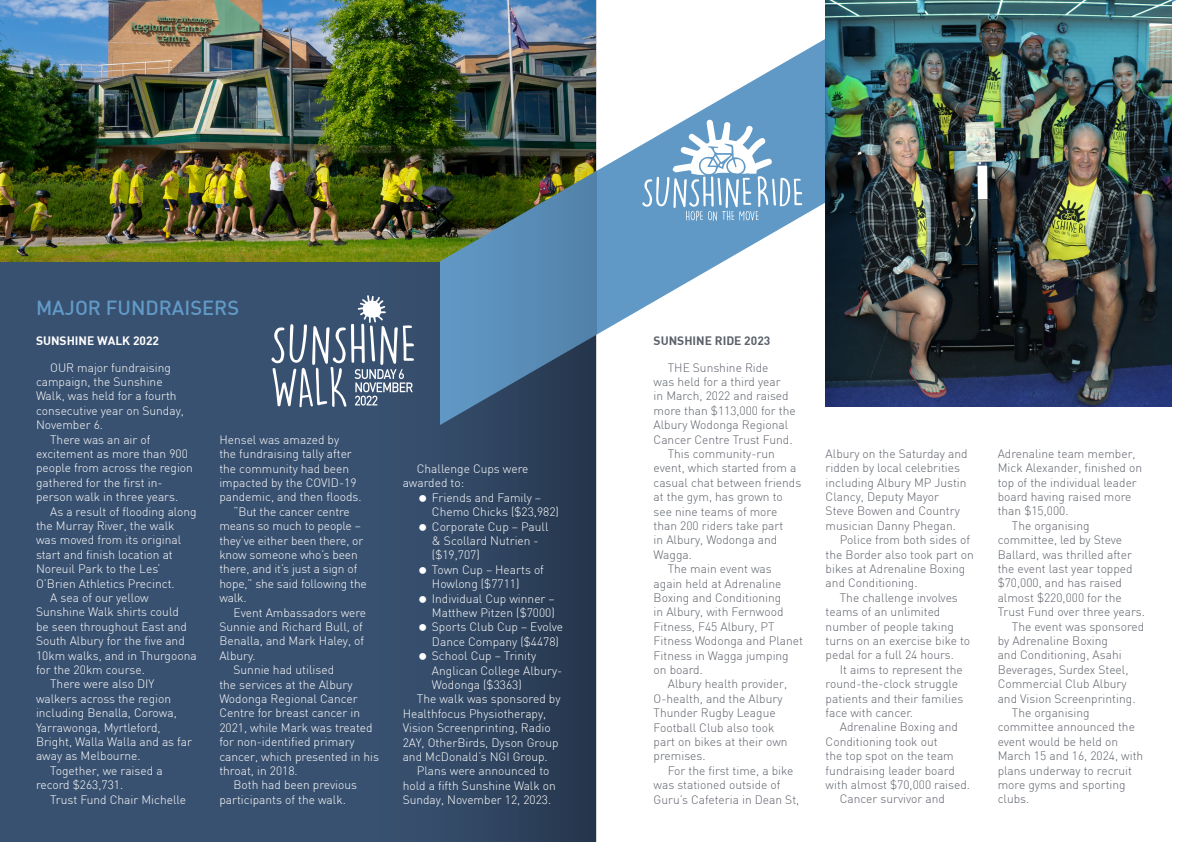
<style>
.page{position:relative;width:1191px;height:842px;background:#fff}
.page>*{position:absolute;margin:0;border:0;box-sizing:border-box;transform-origin:0 0}
.t1{font:500 20px "DIN";color:#619ac7}
.t2{font:300 12px/14.4px "DIN";color:#fff}
.t3{font:300 12px/14.4px "DIN";color:#5c6169}
.t4{font:700 12px "DIN";color:#fff}
.t5{font:700 12px "DIN";color:#5c6169}
</style>
<div class="page">
<div style="left:0;top:0;width:595px;height:842px;background:#395170"></div>
<img style="left:0;top:0;width:426px;height:261px">
<svg style="left:596px;top:0;width:580px;height:425px"></svg>
<img style="left:426px;top:0;width:170px;height:842px">
<svg style="left:271px;top:295px;width:143px;height:113px"></svg>
<img style="left:825px;top:0;width:346px;height:406px">
<svg style="left:642px;top:120px;width:161px;height:101px"></svg>
<p class="t1" style="left:36px;top:295px;width:205px">MAJOR FUNDRAISERS</p>
<p class="t4" style="left:36px;top:332px;width:125px">SUNSHINE WALK 2022</p>
<p class="t5" style="left:653px;top:332px;width:118px">SUNSHINE RIDE 2023</p>
<p class="t2" style="left:36px;top:360px;width:149px;text-indent:14px">OUR major fundraising campaign, the Sunshine<br>Walk, was held for a fourth consecutive year on Sunday,<br>November 6.</p>
<p class="t2" style="left:36px;top:432px;width:158px;text-indent:14px">There was an air of excitement as more than 900 people from across the region gathered for the first in&shy;person walk in three years.</p>
<p class="t2" style="left:36px;top:504px;width:162px;text-indent:14px">As a result of flooding along the Murray River, the walk was moved from its original start and finish location at<br>Noreuil Park to the Les’<br>O’Brien Athletics Precinct.</p>
<p class="t2" style="left:36px;top:590px;width:162px;text-indent:14px">A sea of our yellow<br>Sunshine Walk shirts could<br>be seen throughout East and<br>South Albury for the five and<br>10km walks, and in Thurgoona for the 20km course.</p>
<p class="t2" style="left:36px;top:677px;width:157px;text-indent:14px">There were also DIY walkers across the region including Benalla, Corowa,<br>Yarrawonga, Myrtleford,<br>Bright, Walla Walla and as far away as Melbourne.</p>
<p class="t2" style="left:36px;top:763px;width:128px;text-indent:14px">Together, we raised a record $263,731.</p>
<p class="t2" style="left:50px;top:792px;width:137px">Trust Fund Chair Michelle</p>
<p class="t3" style="left:653px;top:360px;width:144px;text-indent:14px">THE Sunshine Ride<br>was held for a third year<br>in March, 2022 and raised more than $113,000 for the<br>Albury Wodonga Regional<br>Cancer Centre Trust Fund.</p>
<p class="t3" style="left:653px;top:446px;width:149px;text-indent:14px">This community-run event, which started from a casual chat between friends at the gym, has grown to see nine teams of more than 200 riders take part<br>in Albury, Wodonga and<br>Wagga.</p>
<p class="t3" style="left:653px;top:561px;width:151px;text-indent:14px">The main event was again held at Adrenaline<br>Boxing and Conditioning<br>in Albury, with Fernwood<br>Fitness, F45 Albury, PT<br>Fitness Wodonga and Planet<br>Fitness in Wagga jumping on board.</p>
<p class="t3" style="left:653px;top:677px;width:135px;text-indent:14px">Albury health provider,<br>O-health, and the Albury<br>Thunder Rugby League<br>Football Club also took part on bikes at their own premises.</p>
<p class="t3" style="left:653px;top:763px;width:147px;text-indent:14px">For the first time, a bike was stationed outside of<br>Guru’s Cafeteria in Dean St,</p>
<p class="t2" style="left:219px;top:432px;width:144px">Hensel was amazed by<br>the fundraising tally after the community had been impacted by the COVID-19 pandemic, and then floods.</p>
<p class="t2" style="left:219px;top:504px;width:149px;text-indent:14px">“But the cancer centre means so much to people – they’ve either been there, or know someone who’s been there, and it’s just a sign of hope,” she said following the walk.</p>
<p class="t2" style="left:219px;top:605px;width:148px;text-indent:14px">Event Ambassadors were<br>Sunnie and Richard Bull, of<br>Benalla, and Mark Haley, of<br>Albury.</p>
<p class="t2" style="left:219px;top:662px;width:161px;text-indent:14px">Sunnie had utilised<br>the services at the Albury<br>Wodonga Regional Cancer<br>Centre for breast cancer in<br>2021, while Mark was treated for non-identified primary cancer, which presented in his throat, in 2018.</p>
<p class="t2" style="left:219px;top:778px;width:139px;text-indent:14px">Both had been previous participants of the walk.</p>
<p class="t2" style="left:403px;top:461px;width:127px;text-indent:14px">Challenge Cups were awarded to:</p>
<p class="t2" style="left:432px;top:490px;width:129px">Friends and Family –<br>Chemo Chicks ($23,982)</p>
<p class="t2" style="left:432px;top:519px;width:118px">Corporate Cup – Paull &amp; Scollard Nutrien - ($19,707)</p>
<p class="t2" style="left:432px;top:562px;width:113px">Town Cup – Hearts of<br>Howlong ($7711)</p>
<p class="t2" style="left:432px;top:591px;width:124px">Individual Cup winner –<br>Matthew Pitzen ($7000)</p>
<p class="t2" style="left:432px;top:620px;width:133px">Sports Club Cup – Evolve<br>Dance Company ($4478)</p>
<p class="t2" style="left:432px;top:648px;width:132px">School Cup – Trinity<br>Anglican College Albury-<br>Wodonga ($3363)</p>
<p class="t2" style="left:403px;top:692px;width:159px;text-indent:14px">The walk was sponsored by<br>Healthfocus Physiotherapy,<br>Vision Screenprinting, Radio<br>2AY, OtherBirds, Dyson Group and McDonald’s NGI Group.</p>
<p class="t2" style="left:403px;top:764px;width:155px;text-indent:14px">Plans were announced to hold a fifth Sunshine Walk on<br>Sunday, November 12, 2023.</p>
<p class="t3" style="left:825px;top:446px;width:143px">Albury on the Saturday and ridden by local celebrities including Albury MP Justin<br>Clancy, Deputy Mayor<br>Steve Bowen and Country musician Danny Phegan.</p>
<p class="t3" style="left:825px;top:532px;width:149px;text-indent:14px">Police from both sides of the Border also took part on bikes at Adrenaline Boxing and Conditioning.</p>
<p class="t3" style="left:825px;top:590px;width:146px;text-indent:14px">The challenge involves teams of an unlimited number of people taking turns on an exercise bike to pedal for a full 24 hours.</p>
<p class="t3" style="left:825px;top:662px;width:139px;text-indent:14px">It aims to represent the round-the-clock struggle patients and their families face with cancer.</p>
<p class="t3" style="left:825px;top:720px;width:146px;text-indent:14px">Adrenaline Boxing and<br>Conditioning took out<br>the top spot on the team fundraising leader board with almost $70,000 raised.</p>
<p class="t3" style="left:840px;top:792px;width:107px">Cancer survivor and</p>
<p class="t3" style="left:997px;top:446px;width:146px">Adrenaline team member,<br>Mick Alexander, finished on top of the individual leader board having raised more than $15,000.</p>
<p class="t3" style="left:997px;top:518px;width:149px;text-indent:14px">The organising committee, led by Steve<br>Ballard, was thrilled after the event last year topped $70,000, and has raised almost $220,000 for the<br>Trust Fund over three years.</p>
<p class="t3" style="left:997px;top:619px;width:148px;text-indent:14px">The event was sponsored by Adrenaline Boxing<br>and Conditioning, Asahi<br>Beverages, Surdex Steel,<br>Commercial Club Albury and Vision Screenprinting.</p>
<p class="t3" style="left:997px;top:705px;width:147px;text-indent:14px">The organising committee announced the event would be held on<br>March 15 and 16, 2024, with plans underway to recruit more gyms and sporting clubs.</p>
</div>
